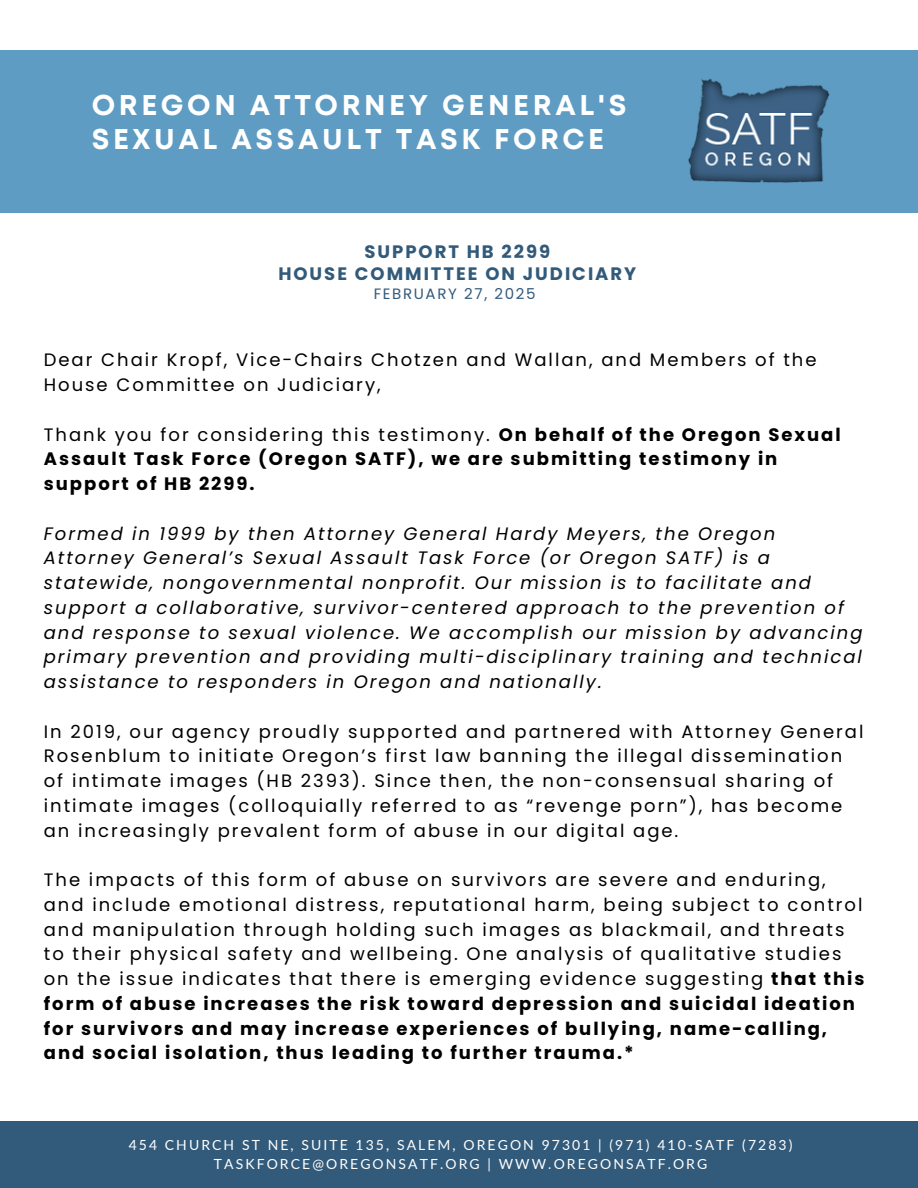
<style>
.page{position:relative;width:918px;height:1188px;background:#fff}
.page>*{position:absolute;margin:0;border:0;box-sizing:border-box;transform-origin:0 0}
.t1{font:700 28.5px/33.8px "Mont";letter-spacing:.125em;color:#fff}
.t2{font:18px/24.8px "Poppins";letter-spacing:.11em;color:#000}
.t3{font:italic 18px/24.8px "Poppins";letter-spacing:.11em;color:#000}
.t4{font:700 18px/24.8px "Poppins";letter-spacing:.11em;color:#000}
.t5{font:700 18px/21.3px "Poppins";letter-spacing:.11em;color:#325a7a;text-align:center}
.t6{font:15px "Poppins";letter-spacing:.11em;color:#325a7a}
.t7{font:13.95px "Lato";letter-spacing:.15em;color:#fff}
.s1{font-weight:400}
.s2{font-weight:700}
</style>
<div class="page">
<div style="left:0;top:50px;width:918px;height:162px;background:#5e9cc3"></div>
<div style="left:0;top:1122px;width:918px;height:66px;background:#325a7a"></div>
<img style="left:688px;top:79px;width:141px;height:104px">
<h1 class="t1" style="left:92px;top:90px;width:536px">OREGON ATTORNEY GENERAL'S<br>SEXUAL ASSAULT TASK FORCE</h1>
<p class="t5" style="left:278px;top:241px;width:359px">SUPPORT HB 2299<br>HOUSE COMMITTEE ON JUDICIARY</p>
<p class="t6" style="left:374px;top:283px;width:163px">FEBRUARY 27, 2025</p>
<h3 class="t2" style="left:44px;top:348px;width:774px">Dear Chair Kropf, Vice-Chairs Chotzen and Wallan, and Members of the<br>House Committee on Judiciary,</h3>
<h3 class="t4" style="left:44px;top:422px;width:798px"><span class="s1">Thank you for considering this testimony.</span> On behalf of the Oregon Sexual<br>Assault Task Force (Oregon SATF), we are submitting testimony in support of HB 2299.</h3>
<h3 class="t3" style="left:44px;top:521px;width:820px">Formed in 1999 by then Attorney General Hardy Meyers, the Oregon Attorney General’s Sexual Assault Task Force (or Oregon SATF) is a statewide, nongovernmental nonprofit. Our mission is to facilitate and support a collaborative, survivor-centered approach to the prevention of and response to sexual violence. We accomplish our mission by advancing primary prevention and providing multi-disciplinary training and technical assistance to responders in Oregon and nationally.</h3>
<h3 class="t2" style="left:44px;top:719px;width:821px">In 2019, our agency proudly supported and partnered with Attorney General Rosenblum to initiate Oregon’s first law banning the illegal dissemination of intimate images (HB 2393). Since then, the non-consensual sharing of intimate images (colloquially referred to as “revenge porn”), has become an increasingly prevalent form of abuse in our digital age.</h3>
<h3 class="t2" style="left:44px;top:867px;width:822px">The impacts of this form of abuse on survivors are severe and enduring, and include emotional distress, reputational harm, being subject to control and manipulation through holding such images as blackmail, and threats to their physical safety and wellbeing. One analysis of qualitative studies on the issue indicates that there is emerging evidence suggesting <span class="s2">that this form of abuse increases the risk toward depression and suicidal ideation for survivors and may increase experiences of bullying, name-calling, and social isolation, thus leading to further trauma.*</span></h3>
<p class="t7" style="left:129px;top:1137px;width:665px">454 CHURCH ST NE, SUITE 135, SALEM, OREGON 97301 | (971) 410-SATF (7283)</p>
<h2 class="t7" style="left:214px;top:1156px;width:495px">TASKFORCE@OREGONSATF.ORG | WWW.OREGONSATF.ORG</h2>
</div>
